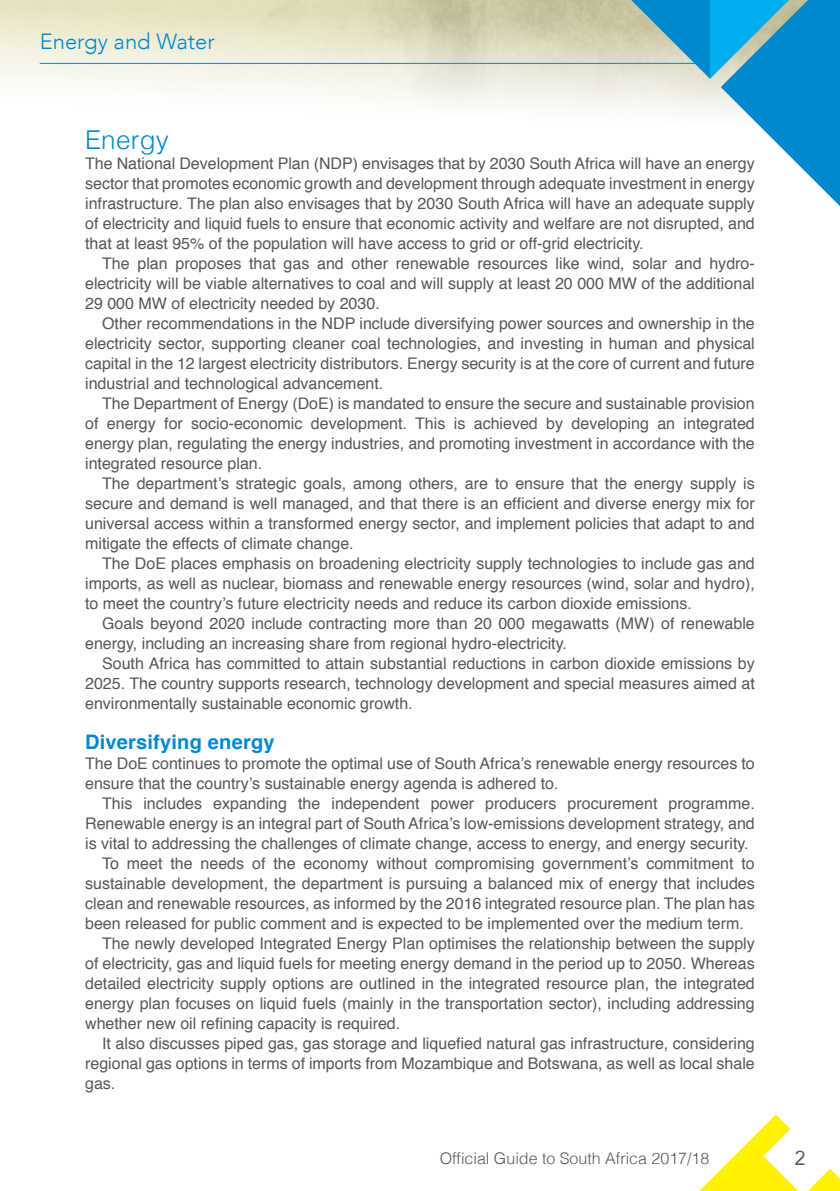
<style>
.page{position:relative;width:840px;height:1191px;background:#fff}
.page>*{position:absolute;margin:0;border:0;box-sizing:border-box;transform-origin:0 0}
.body_copy{font:300 26px "Helvetica";letter-spacing:.01em;color:#0089cf}
.t1{font:300 22px "Avenir";color:#0089cf}
.body_copy-2{font:700 20px "Helvetica";letter-spacing:.01em;color:#0089cf}
.t2{font:20px "Avenir";color:#57585a}
.body_copy-3{font:16px/20px "Helvetica";color:#57585a;text-align:justify}
.BODYTEXT{font:16px/20px "Helvetica";color:#57585a;text-align:justify}
.t3{font:300 16px "Helvetica";color:#57585a}
</style>
<div class="page">
<svg style="left:699px;top:1114px;width:140px;height:77px"></svg>
<svg style="left:506px;top:0;width:333px;height:205px"></svg>
<hr style="left:40px;top:63px;width:669px;height:1px;background:#0089cf">
<h2 class="t1" style="left:40px;top:28px;width:176px">Energy and Water</h2>
<p class="body_copy" style="left:85px;top:118px;width:85px">Energy</p>
<p class="body_copy-3" style="left:85px;top:154px;width:670px">The National Development Plan (NDP) envisages that by 2030 South Africa will have an energy sector that promotes economic growth and development through adequate investment in energy infrastructure. The plan also envisages that by 2030 South Africa will have an adequate supply of electricity and liquid fuels to ensure that economic activity and welfare are not disrupted, and that at least 95% of the population will have access to grid or off-grid electricity.</p>
<p class="body_copy-3" style="left:85px;top:254px;width:670px;text-indent:17px">The plan proposes that gas and other renewable resources like wind, solar and hydro&shy;electricity will be viable alternatives to coal and will supply at least 20 000 MW of the additional 29 000 MW of electricity needed by 2030.</p>
<p class="body_copy-3" style="left:85px;top:314px;width:670px;text-indent:17px">Other recommendations in the NDP include diversifying power sources and ownership in the electricity sector, supporting cleaner coal technologies, and investing in human and physical capital in the 12 largest electricity distributors. Energy security is at the core of current and future industrial and technological advancement.</p>
<p class="body_copy-3" style="left:85px;top:394px;width:670px;text-indent:17px">The Department of Energy (DoE) is mandated to ensure the secure and sustainable provision of energy for socio-economic development. This is achieved by developing an integrated energy plan, regulating the energy industries, and promoting investment in accordance with the integrated resource plan.</p>
<p class="body_copy-3" style="left:85px;top:474px;width:670px;text-indent:17px">The department’s strategic goals, among others, are to ensure that the energy supply is secure and demand is well managed, and that there is an efficient and diverse energy mix for universal access within a transformed energy sector, and implement policies that adapt to and mitigate the effects of climate change.</p>
<p class="body_copy-3" style="left:85px;top:554px;width:670px;text-indent:17px">The DoE places emphasis on broadening electricity supply technologies to include gas and imports, as well as nuclear, biomass and renewable energy resources (wind, solar and hydro), to meet the country’s future electricity needs and reduce its carbon dioxide emissions.</p>
<p class="body_copy-3" style="left:85px;top:614px;width:670px;text-indent:17px">Goals beyond 2020 include contracting more than 20 000 megawatts (MW) of renewable energy, including an increasing share from regional hydro-electricity.</p>
<p class="body_copy-3" style="left:85px;top:654px;width:670px;text-indent:17px">South Africa has committed to attain substantial reductions in carbon dioxide emissions by 2025. The country supports research, technology development and special measures aimed at environmentally sustainable economic growth.</p>
<p class="body_copy-2" style="left:85px;top:726px;width:191px">Diversifying energy</p>
<p class="BODYTEXT" style="left:85px;top:754px;width:670px">The DoE continues to promote the optimal use of South Africa’s renewable energy resources to ensure that the country’s sustainable energy agenda is adhered to.</p>
<p class="BODYTEXT" style="left:85px;top:794px;width:670px;text-indent:17px">This includes expanding the independent power producers procurement programme.<br>Renewable energy is an integral part of South Africa’s low-emissions development strategy, and is vital to addressing the challenges of climate change, access to energy, and energy security.</p>
<p class="BODYTEXT" style="left:85px;top:854px;width:670px;text-indent:17px">To meet the needs of the economy without compromising government’s commitment to sustainable development, the department is pursuing a balanced mix of energy that includes clean and renewable resources, as informed by the 2016 integrated resource plan. The plan has been released for public comment and is expected to be implemented over the medium term.</p>
<p class="BODYTEXT" style="left:85px;top:934px;width:670px;text-indent:17px">The newly developed Integrated Energy Plan optimises the relationship between the supply of electricity, gas and liquid fuels for meeting energy demand in the period up to 2050. Whereas detailed electricity supply options are outlined in the integrated resource plan, the integrated energy plan focuses on liquid fuels (mainly in the transportation sector), including addressing whether new oil refining capacity is required.</p>
<p class="BODYTEXT" style="left:85px;top:1034px;width:670px;text-indent:17px">It also discusses piped gas, gas storage and liquefied natural gas infrastructure, considering regional gas options in terms of imports from Mozambique and Botswana, as well as local shale gas.</p>
<p class="t3" style="left:439px;top:1144px;width:271px">Official Guide to South Africa 2017/18</p>
<p class="t2" style="left:793px;top:1142px;width:13px">2</p>
</div>
